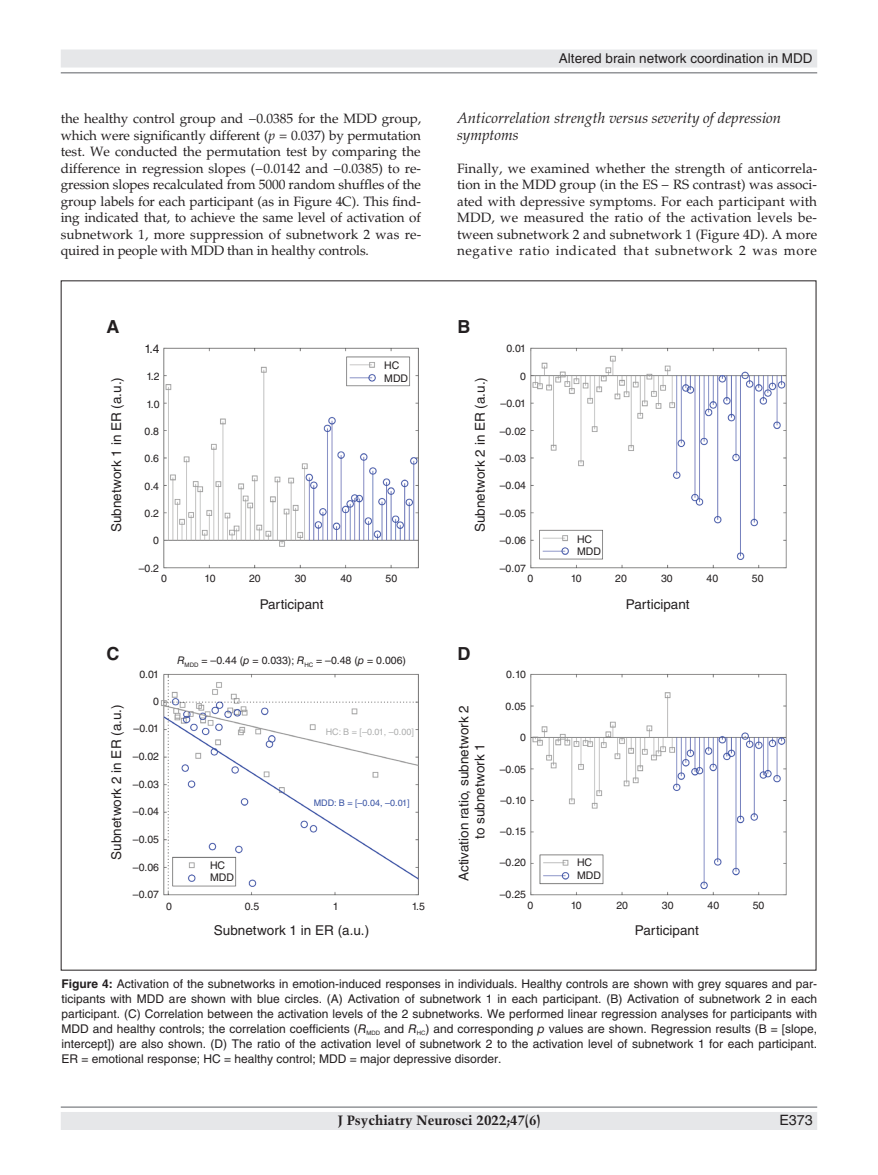
<style>
.page{position:relative;width:878px;height:1175px;background:#fff}
.page>*{position:absolute;margin:0;border:0;box-sizing:border-box;transform-origin:0 0}
.t1{font:700 18px "Helvetica LT Std";color:#231f20}
.t2{font:italic 15px/16.5px "Palatino LT Std";color:#231f20}
.t3{font:14.25px "Helvetica LT Std";color:#231f20}
.t4{font:13.5px/16.5px "Palatino LT Std";letter-spacing:.005em;color:#231f20;text-align:justify}
.t5{font:13.5px/16.2px "Helvetica LT Std";color:#231f20;text-align:center}
.t6{font:700 13.5px "Trump Mediaeval LT Std";color:#231f20}
.t7{font:12px/15px "Helvetica LT Std";color:#231f20;text-align:justify}
.t8{font:10.5px/12.6px "Helvetica LT Std";color:#231f20}
.t9{font:9px "Helvetica LT Std";color:#3752a3}
.t10{font:9px "Helvetica LT Std";color:#adaeae}
.s1{font-style:italic}
.s2{font-weight:700}
</style>
<div class="page">
<div style="left:61px;top:50px;width:756px;height:18px;background:#e6e7e9"></div>
<hr style="left:61px;top:72px;width:756px;height:2px;background:#939598">
<hr style="left:61px;top:1106px;width:756px;height:1px;background:#939598">
<div style="left:61px;top:1112px;width:756px;height:18px;background:#e6e7e9"></div>
<img style="left:161px;top:347px;width:626px;height:549px">
<p class="t5" style="left:559px;top:50px;width:255px">Altered brain network coordination in MDD</p>
<p class="t4" style="left:61px;top:110px;width:362px">the healthy control group and −0.0385 for the MDD group, which were significantly different (<span class="s1">p</span> = 0.037) by permutation test. We conducted the permutation test by comparing the difference in regression slopes (−0.0142 and −0.0385) to re&shy;gression slopes recalculated from 5000 random shuffles of the group labels for each participant (as in Figure 4C). This find&shy;ing indicated that, to achieve the same level of activation of subnetwork 1, more suppression of subnetwork 2 was re&shy;quired in people with MDD than in healthy controls.</p>
<p class="t2" style="left:457px;top:110px;width:326px">Anticorrelation strength versus severity of depression symptoms</p>
<p class="t4" style="left:457px;top:160px;width:362px">Finally, we examined whether the strength of anticorrela&shy;tion in the MDD group (in the ES − RS contrast) was associ&shy;ated with depressive symptoms. For each participant with MDD, we measured the ratio of the activation levels be&shy;tween subnetwork 2 and subnetwork 1 (Figure 4D). A more negative ratio indicated that subnetwork 2 was more</p>
<h1 class="t1" style="left:106px;top:316px;width:14px">A</h1>
<h1 class="t1" style="left:457px;top:316px;width:14px">B</h1>
<p class="t7" style="left:145px;top:341px;width:16px">1.4</p>
<p class="t8" style="left:146px;top:370px;width:15px">1.2</p>
<p class="t8" style="left:146px;top:397px;width:15px">1.0</p>
<p class="t8" style="left:144px;top:425px;width:16px">0.8</p>
<p class="t8" style="left:144px;top:451px;width:16px">0.6</p>
<p class="t8" style="left:144px;top:480px;width:16px">0.4</p>
<p class="t8" style="left:144px;top:507px;width:16px">0.2</p>
<p class="t8" style="left:153px;top:534px;width:7px">0</p>
<p class="t8" style="left:384px;top:359px;width:25px">HC<br>MDD</p>
<p class="t5" style="left:108px;top:532px;width:157px;rotate:-90deg">Subnetwork 1 in ER (a.u.)</p>
<p class="t5" style="left:472px;top:532px;width:157px;rotate:-90deg">Subnetwork 2 in ER (a.u.)</p>
<p class="t8" style="left:139px;top:562px;width:22px">–0.2</p>
<p class="t8" style="left:161px;top:572px;width:7px">0</p>
<p class="t8" style="left:204px;top:572px;width:13px">10</p>
<p class="t8" style="left:249px;top:572px;width:13px">20</p>
<p class="t8" style="left:295px;top:572px;width:13px">30</p>
<p class="t8" style="left:340px;top:572px;width:13px">40</p>
<p class="t8" style="left:385px;top:572px;width:13px">50</p>
<p class="t5" style="left:260px;top:595px;width:65px">Participant</p>
<p class="t8" style="left:506px;top:342px;width:21px">0.01</p>
<p class="t8" style="left:520px;top:370px;width:7px">0</p>
<p class="t8" style="left:500px;top:397px;width:27px">–0.01</p>
<p class="t8" style="left:500px;top:425px;width:28px">–0.02</p>
<p class="t8" style="left:500px;top:452px;width:28px">–0.03</p>
<p class="t8" style="left:500px;top:479px;width:28px">–0.04</p>
<p class="t8" style="left:500px;top:507px;width:28px">–0.05</p>
<p class="t8" style="left:500px;top:534px;width:28px">–0.06</p>
<p class="t8" style="left:500px;top:561px;width:28px">–0.07</p>
<p class="t8" style="left:577px;top:532px;width:25px">HC<br>MDD</p>
<p class="t8" style="left:527px;top:572px;width:7px">0</p>
<p class="t8" style="left:570px;top:572px;width:13px">10</p>
<p class="t8" style="left:615px;top:572px;width:13px">20</p>
<p class="t8" style="left:661px;top:572px;width:13px">30</p>
<p class="t8" style="left:706px;top:572px;width:13px">40</p>
<p class="t8" style="left:751px;top:572px;width:13px">50</p>
<p class="t5" style="left:626px;top:595px;width:65px">Participant</p>
<h1 class="t1" style="left:106px;top:643px;width:14px">C</h1>
<h1 class="t1" style="left:457px;top:643px;width:14px">D</h1>
<p class="t8" style="left:177px;top:654px;width:230px"><span class="s1">R</span><sub>MDD</sub> = –0.44 (<span class="s1">p</span> = 0.033); <span class="s1">R</span><sub>HC</sub> = –0.48 (<span class="s1">p</span> = 0.006)</p>
<p class="t8" style="left:139px;top:668px;width:21px">0.01</p>
<p class="t8" style="left:506px;top:668px;width:21px">0.10</p>
<p class="t8" style="left:153px;top:695px;width:7px">0</p>
<p class="t8" style="left:505px;top:699px;width:22px">0.05</p>
<p class="t5" style="left:108px;top:859px;width:157px;rotate:-90deg">Subnetwork 2 in ER (a.u.)</p>
<p class="t5" style="left:455px;top:880px;width:177px;rotate:-90deg">Activation ratio, subnetwork 2 to subnetwork 1</p>
<p class="t8" style="left:134px;top:722px;width:27px">–0.01</p>
<p class="t8" style="left:133px;top:750px;width:28px">–0.02</p>
<p class="t8" style="left:133px;top:778px;width:28px">–0.03</p>
<p class="t8" style="left:133px;top:805px;width:28px">–0.04</p>
<p class="t8" style="left:133px;top:833px;width:28px">–0.05</p>
<p class="t8" style="left:133px;top:861px;width:28px">–0.06</p>
<p class="t8" style="left:133px;top:888px;width:28px">–0.07</p>
<p class="t10" style="left:326px;top:726px;width:90px">HC: B = [–0.01, –0.00]</p>
<p class="t8" style="left:520px;top:731px;width:7px">0</p>
<p class="t8" style="left:500px;top:762px;width:28px">–0.05</p>
<p class="t8" style="left:500px;top:794px;width:27px">–0.10</p>
<p class="t8" style="left:500px;top:825px;width:27px">–0.15</p>
<p class="t8" style="left:500px;top:856px;width:28px">–0.20</p>
<p class="t8" style="left:500px;top:888px;width:28px">–0.25</p>
<p class="t9" style="left:314px;top:797px;width:97px">MDD: B = [–0.04, –0.01]</p>
<p class="t8" style="left:210px;top:858px;width:25px">HC<br>MDD</p>
<p class="t8" style="left:577px;top:856px;width:25px">HC<br>MDD</p>
<p class="t8" style="left:166px;top:899px;width:7px">0</p>
<p class="t8" style="left:245px;top:899px;width:16px">0.5</p>
<p class="t8" style="left:333px;top:899px;width:7px">1</p>
<p class="t8" style="left:412px;top:899px;width:15px">1.5</p>
<p class="t8" style="left:527px;top:899px;width:7px">0</p>
<p class="t8" style="left:570px;top:899px;width:13px">10</p>
<p class="t8" style="left:616px;top:899px;width:13px">20</p>
<p class="t8" style="left:662px;top:899px;width:13px">30</p>
<p class="t8" style="left:707px;top:899px;width:13px">40</p>
<p class="t8" style="left:752px;top:899px;width:13px">50</p>
<p class="t5" style="left:214px;top:922px;width:157px">Subnetwork 1 in ER (a.u.)</p>
<p class="t5" style="left:635px;top:922px;width:65px">Participant</p>
<p class="t7" style="left:62px;top:976px;width:757px"><span class="s2">Figure 4:</span> Activation of the subnetworks in emotion-induced responses in individuals. Healthy controls are shown with grey squares and par&shy;ticipants with MDD are shown with blue circles. (A) Activation of subnetwork 1 in each participant. (B) Activation of subnetwork 2 in each participant. (C) Correlation between the activation levels of the 2 subnetworks. We performed linear regression analyses for participants with MDD and healthy controls; the correlation coefficients (<span class="s1">R</span><sub>MDD</sub> and <span class="s1">R</span><sub>HC</sub>) and corresponding <span class="s1">p</span> values are shown. Regression results (B = [slope, intercept]) are also shown. (D) The ratio of the activation level of subnetwork 2 to the activation level of subnetwork 1 for each participant.<br>ER = emotional response; HC = healthy control; MDD = major depressive disorder.</p>
<p class="t6" style="left:337px;top:1112px;width:204px">J Psychiatry Neurosci 2022;47(6)</p>
<p class="t3" style="left:779px;top:1112px;width:35px">E373</p>
</div>
